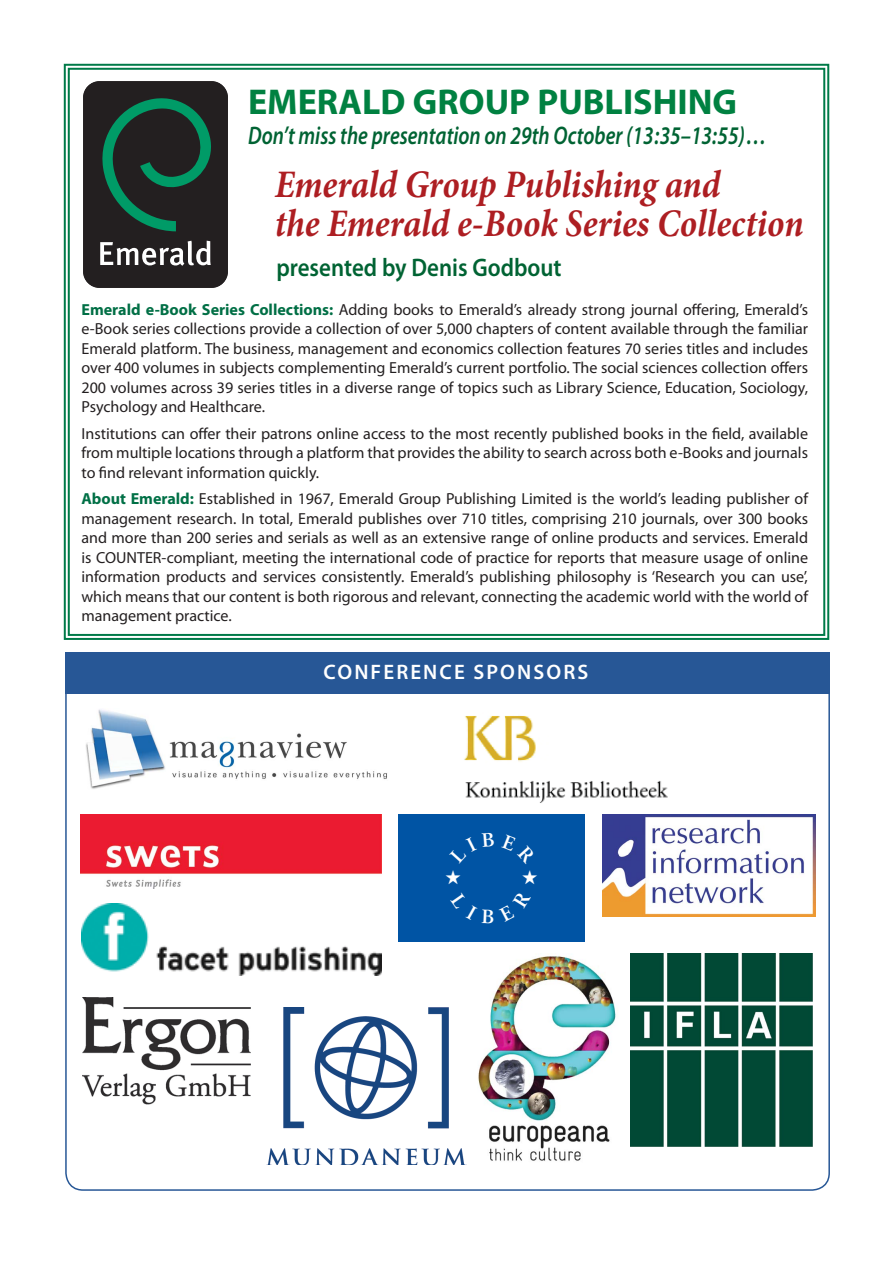
<style>
.page{position:relative;width:893px;height:1263px;background:#fff}
.page>*{position:absolute;margin:0;border:0;box-sizing:border-box;transform-origin:0 0}
.t1{font:italic 700 39px/39px "Minion Pro";color:#ad1e22;scale:.9 1}
.t2{font:700 36px "Myriad Pro";color:#008141}
.t3{font:italic 600 25.5px "Myriad Pro";color:#006333;scale:.8 1}
.t4{font:600 25.5px "Myriad Pro";color:#006333;scale:.9 1}
.t5{font:600 21px "Myriad Pro";letter-spacing:.1em;color:#fff}
.t6{font:16.05px/19.5px "Myriad Pro";color:#231f20;text-align:justify}
.s1{font-weight:700;color:#006f45}
.s2{font-weight:700;color:#007046}
</style>
<div class="page">
<svg style="left:63px;top:63px;width:767px;height:577px"></svg>
<div style="left:65px;top:652px;width:765px;height:42px;background:#275796"></div>
<img style="left:602px;top:815px;width:213px;height:102px">
<img style="left:82px;top:998px;width:169px;height:107px">
<img style="left:478px;top:955px;width:138px;height:206px">
<div style="left:398px;top:815px;width:186px;height:127px;background:#0054a4"></div>
<img style="left:266px;top:1008px;width:201px;height:157px">
<img style="left:80px;top:815px;width:302px;height:73px">
<img style="left:81px;top:904px;width:300px;height:72px">
<img style="left:464px;top:715px;width:204px;height:88px">
<img style="left:630px;top:953px;width:182px;height:193px">
<img style="left:86px;top:709px;width:301px;height:80px">
<div style="left:81px;top:79px;width:149px;height:211px;border:5px solid #fff;border-radius:16px"></div>
<div style="left:83px;top:81px;width:145px;height:207px;background:#231f20;border-radius:16px"></div>
<svg style="left:102px;top:98px;width:109px;height:133px"></svg>
<svg style="left:100px;top:241px;width:111px;height:25px"></svg>
<h2 class="t2" style="left:248px;top:88px;width:490px">EMERALD GROUP PUBLISHING</h2>
<h3 class="t3" style="left:248px;top:125px;width:649px">Don’t miss the presentation on 29th October (13:35–13:55)…</h3>
<h1 class="t1" style="left:275px;top:168px;width:589px">Emerald Group Publishing and<br>the Emerald e-Book Series Collection</h1>
<h3 class="t4" style="left:276px;top:258px;width:318px">presented by Denis Godbout</h3>
<p class="t6" style="left:81px;top:301px;width:728px"><span class="s1">Emerald e-Book Series Collections:</span> Adding books to Emerald’s already strong journal offering, Emerald’s e-Book series collections provide a collection of over 5,000 chapters of content available through the familiar Emerald platform. The business, management and economics collection features 70 series titles and includes over 400 volumes in subjects complementing Emerald’s current portfolio. The social sciences collection offers 200 volumes across 39 series titles in a diverse range of topics such as Library Science, Education, Sociology, Psychology and Healthcare.</p>
<p class="t6" style="left:81px;top:425px;width:728px">Institutions can offer their patrons online access to the most recently published books in the field, available from multiple locations through a platform that provides the ability to search across both e-Books and journals to find relevant information quickly.</p>
<p class="t6" style="left:81px;top:490px;width:728px"><span class="s2">About Emerald:</span> Established in 1967, Emerald Group Publishing Limited is the world’s leading publisher of management research. In total, Emerald publishes over 710 titles, comprising 210 journals, over 300 books and more than 200 series and serials as well as an extensive range of online products and services. Emerald is COUNTER-compliant, meeting the international code of practice for reports that measure usage of online information products and services consistently. Emerald’s publishing philosophy is ‘Research you can use’, which means that our content is both rigorous and relevant, connecting the academic world with the world of management practice.</p>
<h3 class="t5" style="left:323px;top:664px;width:266px">CONFERENCE SPONSORS</h3>
</div>
